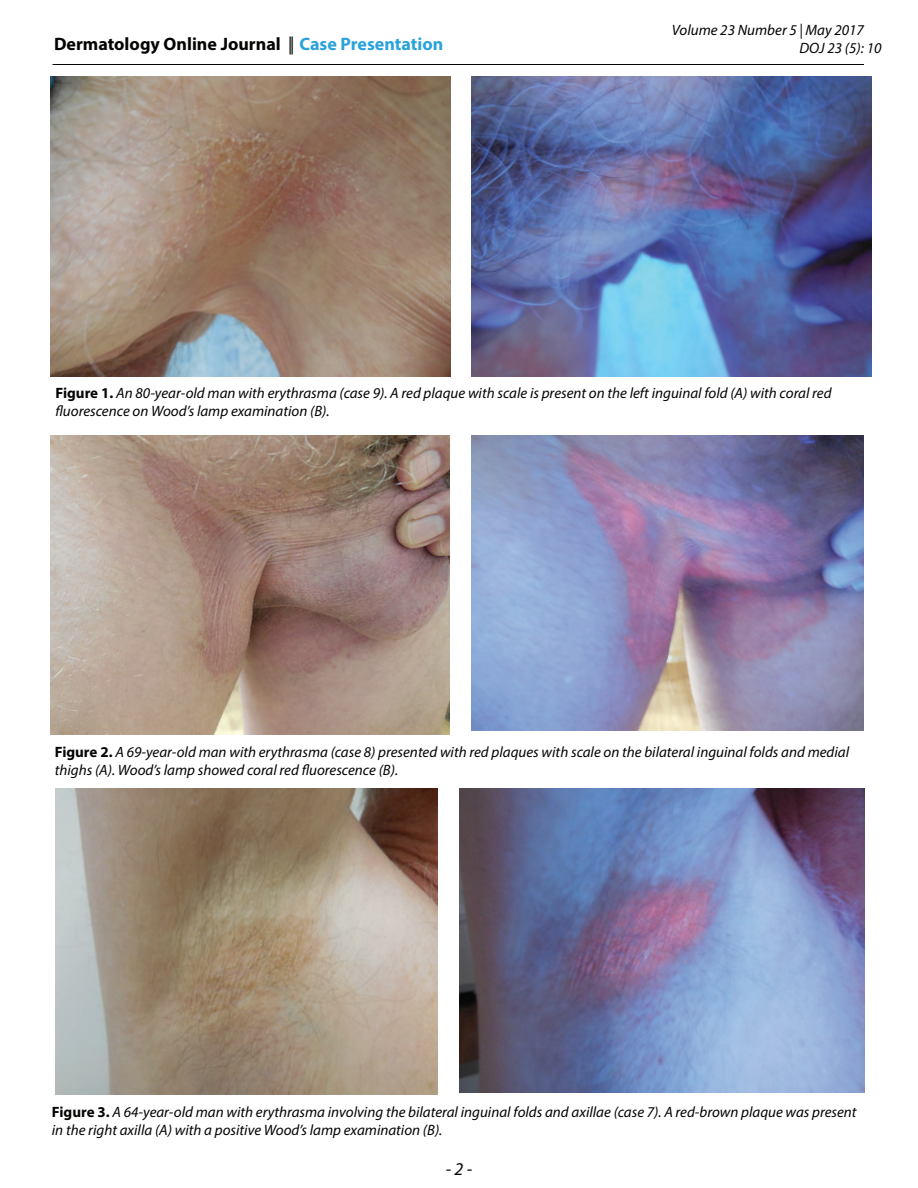
<style>
.page{position:relative;width:918px;height:1188px;background:#fff}
.page>*{position:absolute;margin:0;border:0;box-sizing:border-box;transform-origin:0 0}
.t1{font:700 18px "Myriad Pro";color:#040503}
.t2{font:italic 18px "Myriad Pro";color:#040503}
.t3{font:italic 15px/18px "Myriad Pro";color:#040503}
.s1{font-weight:400}
.s2{color:#2aa2db}
.s3{font-weight:700;font-style:normal}
</style>
<div class="page">
<hr style="left:52px;top:64px;width:812px;height:1px;background:#040503">
<img style="left:50px;top:77px;width:401px;height:300px">
<img style="left:471px;top:77px;width:401px;height:300px">
<img style="left:50px;top:435px;width:399px;height:300px">
<img style="left:471px;top:435px;width:393px;height:295px">
<img style="left:56px;top:788px;width:382px;height:306px">
<img style="left:459px;top:789px;width:406px;height:304px">
<p class="t1" style="left:54px;top:32px;width:391px">Dermatology Online Journal <span class="s1">||</span> <span class="s2">Case Presentation</span></p>
<p class="t3" style="left:800px;top:20px;width:83px;text-indent:-128px">Volume 23 Number 5 | May 2017<br>DOJ 23 (5): 10</p>
<p class="t3" style="left:56px;top:384px;width:778px"><span class="s3">Figure 1.</span> An 80-year-old man with erythrasma (case 9). A red plaque with scale is present on the left inguinal fold (A) with coral red fluorescence on Wood’s lamp examination (B).</p>
<p class="t3" style="left:55px;top:743px;width:796px"><span class="s3">Figure 2.</span> A 69-year-old man with erythrasma (case 8) presented with red plaques with scale on the bilateral inguinal folds and medial thighs (A). Wood’s lamp showed coral red fluorescence (B).</p>
<p class="t3" style="left:52px;top:1103px;width:806px"><span class="s3">Figure 3.</span> A 64-year-old man with erythrasma involving the bilateral inguinal folds and axillae (case 7). A red-brown plaque was present in the right axilla (A) with a positive Wood’s lamp examination (B).</p>
<p class="t2" style="left:446px;top:1157px;width:28px">- 2 -</p>
</div>
